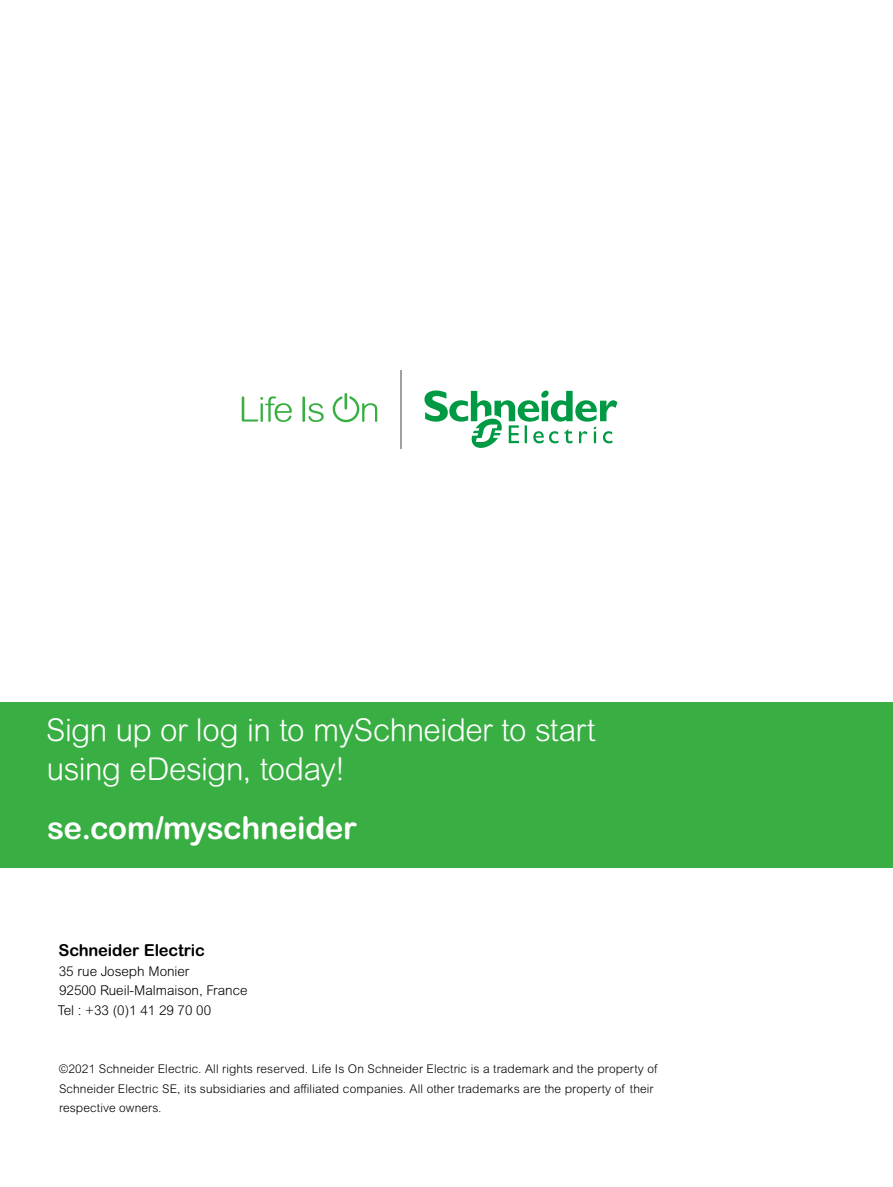
<style>
.page{position:relative;width:893px;height:1187px;background:#fff}
.page>*{position:absolute;margin:0;border:0;box-sizing:border-box;transform-origin:0 0}
.t1{font:300 31.5px/39px "Arial Rounded MT Pro";letter-spacing:-.02em;color:#fff}
.t2{font:700 31.5px "Arial Rounded MT Pro";letter-spacing:-.015em;color:#fff}
.t3{font:700 16.5px "Arial Rounded MT Pro";letter-spacing:-.01em;color:#000}
.t4{font:300 13.5px/19.5px "Arial Rounded MT Pro";color:#000}
.t5{font:300 12px/19.5px "Arial Rounded MT Pro";letter-spacing:.01em;color:#000}
</style>
<div class="page">
<svg style="left:242px;top:396px;width:50px;height:26px"></svg>
<svg style="left:302px;top:396px;width:22px;height:26px"></svg>
<svg style="left:333px;top:393px;width:44px;height:29px"></svg>
<hr style="left:400px;top:370px;width:2px;height:79px;background:#9fa0a0">
<svg style="left:424px;top:390px;width:193px;height:58px"></svg>
<div style="left:0;top:702px;width:893px;height:165px;background:#39af43"></div>
<h1 class="t1" style="left:46px;top:712px;width:551px">Sign up or log in to mySchneider to start using eDesign, today!</h1>
<h1 class="t2" style="left:47px;top:808px;width:311px">se.com/myschneider</h1>
<h2 class="t3" style="left:59px;top:940px;width:148px">Schneider Electric</h2>
<p class="t4" style="left:58px;top:961px;width:191px">35 rue Joseph Monier<br>92500 Rueil-Malmaison, France<br>Tel : +33 (0)1 41 29 70 00</p>
<p class="t5" style="left:59px;top:1059px;width:600px">©2021 Schneider Electric. All rights reserved. Life Is On Schneider Electric is a trademark and the property of<br>Schneider Electric SE, its subsidiaries and affiliated companies. All other trademarks are the property of their respective owners.</p>
</div>
